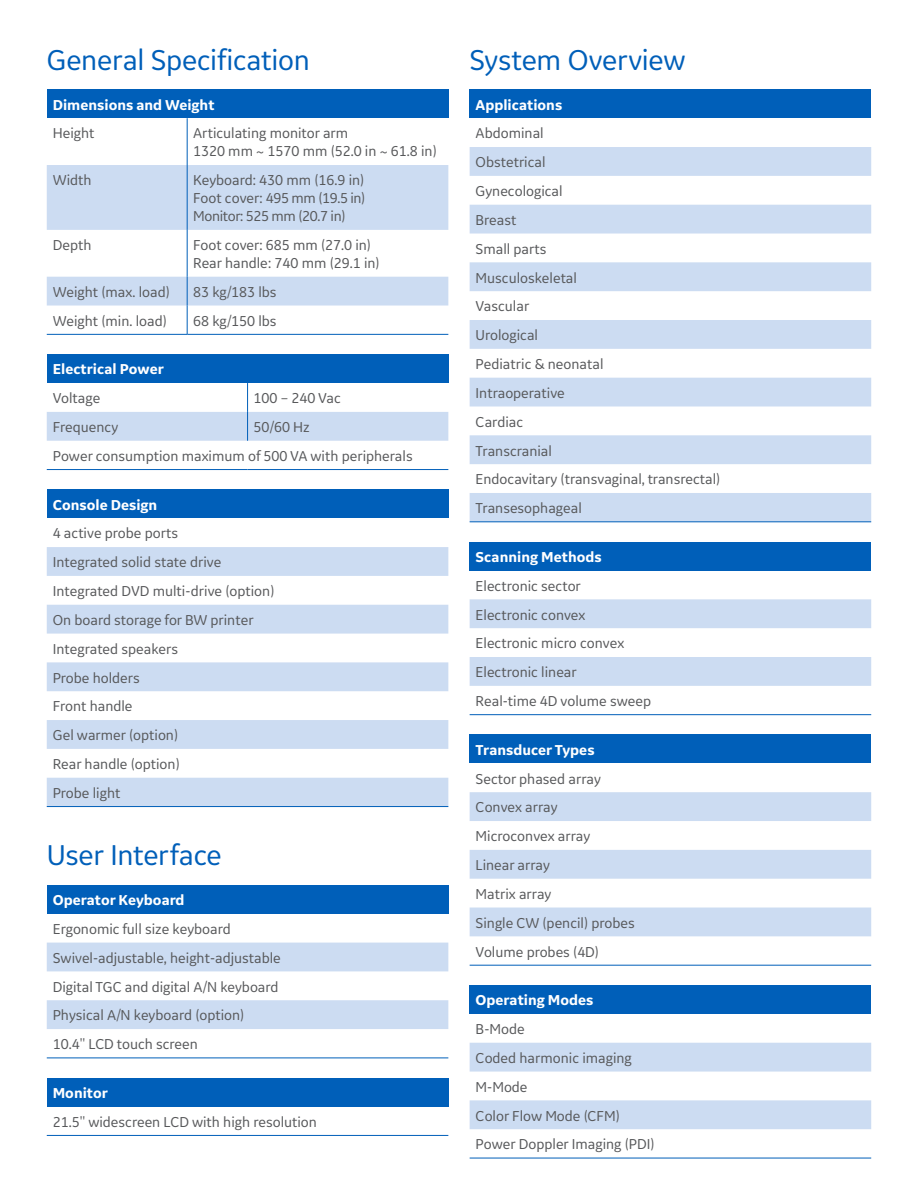
<style>
.page{position:relative;width:918px;height:1188px;background:#fff}
.page>*{position:absolute;margin:0;border:0;box-sizing:border-box;transform-origin:0 0}
.t1{font:30px "GE Inspira Sans";letter-spacing:-.01em;color:#005fb9}
.t2{font:15px/18px "GE Inspira Sans";color:#57585a}
.t3{font:700 15px "GE Inspira Sans";color:#fff}
</style>
<div class="page">
<div style="left:47px;top:89px;width:401px;height:29px;background:#005fb9"></div>
<svg style="left:47px;top:165px;width:401px;height:141px;fill:#ccdcf2"></svg>
<hr style="left:187px;top:118px;width:1px;height:47px;background:#005fb9">
<hr style="left:187px;top:165px;width:1px;height:65px;background:#005fb9">
<hr style="left:187px;top:230px;width:1px;height:47px;background:#005fb9">
<svg style="left:187px;top:277px;width:1px;height:57px"></svg>
<hr style="left:47px;top:334px;width:140px;height:1px;background:#005fb9">
<hr style="left:187px;top:334px;width:261px;height:1px;background:#005fb9">
<div style="left:47px;top:354px;width:401px;height:29px;background:#005fb9"></div>
<svg style="left:47px;top:383px;width:401px;height:58px"></svg>
<hr style="left:47px;top:469px;width:201px;height:1px;background:#005fb9">
<hr style="left:248px;top:469px;width:200px;height:1px;background:#005fb9">
<div style="left:47px;top:489px;width:401px;height:29px;background:#005fb9"></div>
<svg style="left:47px;top:547px;width:401px;height:259px;fill:#ccdcf2"></svg>
<hr style="left:47px;top:806px;width:401px;height:1px;background:#005fb9">
<div style="left:47px;top:885px;width:401px;height:29px;background:#005fb9"></div>
<svg style="left:47px;top:943px;width:401px;height:86px"></svg>
<hr style="left:47px;top:1058px;width:401px;height:1px;background:#005fb9">
<div style="left:47px;top:1078px;width:401px;height:29px;background:#005fb9"></div>
<hr style="left:47px;top:1135px;width:401px;height:1px;background:#005fb9">
<div style="left:470px;top:89px;width:401px;height:29px;background:#005fb9"></div>
<svg style="left:470px;top:147px;width:401px;height:374px;fill:#ccdcf2"></svg>
<hr style="left:470px;top:521px;width:401px;height:1px;background:#005fb9">
<div style="left:470px;top:542px;width:401px;height:29px;background:#005fb9"></div>
<svg style="left:470px;top:599px;width:401px;height:87px"></svg>
<hr style="left:470px;top:714px;width:401px;height:1px;background:#005fb9">
<div style="left:470px;top:735px;width:401px;height:28px;background:#005fb9"></div>
<svg style="left:470px;top:792px;width:401px;height:144px;fill:#ccdcf2"></svg>
<hr style="left:470px;top:965px;width:401px;height:1px;background:#005fb9">
<div style="left:470px;top:985px;width:401px;height:29px;background:#005fb9"></div>
<svg style="left:470px;top:1043px;width:401px;height:86px"></svg>
<hr style="left:470px;top:1158px;width:401px;height:1px;background:#005fb9">
<p class="t1" style="left:47px;top:41px;width:265px">General Specification</p>
<p class="t3" style="left:53px;top:95px;width:163px">Dimensions and Weight</p>
<p class="t2" style="left:53px;top:124px;width:43px">Height</p>
<p class="t2" style="left:193px;top:124px;width:245px">Articulating monitor arm<br>1320 mm ~ 1570 mm (52.0 in ~ 61.8 in)</p>
<p class="t2" style="left:53px;top:171px;width:40px">Width</p>
<p class="t2" style="left:193px;top:171px;width:174px;text-align:justify">Keyboard: 430 mm (16.9 in)<br>Foot cover: 495 mm (19.5 in)<br>Monitor: 525 mm (20.7 in)</p>
<p class="t2" style="left:53px;top:236px;width:40px">Depth</p>
<p class="t2" style="left:193px;top:236px;width:188px">Foot cover: 685 mm (27.0 in)<br>Rear handle: 740 mm (29.1 in)</p>
<p class="t2" style="left:53px;top:282px;width:119px">Weight (max. load)</p>
<p class="t2" style="left:193px;top:282px;width:85px">83 kg/183 lbs</p>
<p class="t2" style="left:53px;top:311px;width:116px">Weight (min. load)</p>
<p class="t2" style="left:193px;top:311px;width:85px">68 kg/150 lbs</p>
<p class="t3" style="left:53px;top:360px;width:112px">Electrical Power</p>
<p class="t2" style="left:53px;top:389px;width:49px">Voltage</p>
<p class="t2" style="left:254px;top:389px;width:89px">100 – 240 Vac</p>
<p class="t2" style="left:53px;top:418px;width:67px">Frequency</p>
<p class="t2" style="left:254px;top:418px;width:58px">50/60 Hz</p>
<p class="t2" style="left:53px;top:447px;width:361px">Power consumption maximum of 500 VA with peripherals</p>
<p class="t3" style="left:53px;top:495px;width:106px">Console Design</p>
<p class="t2" style="left:53px;top:524px;width:127px">4 active probe ports</p>
<p class="t2" style="left:53px;top:553px;width:170px">Integrated solid state drive</p>
<p class="t2" style="left:53px;top:582px;width:223px">Integrated DVD multi-drive (option)</p>
<p class="t2" style="left:53px;top:611px;width:202px">On board storage for BW printer</p>
<p class="t2" style="left:53px;top:639px;width:127px">Integrated speakers</p>
<p class="t2" style="left:53px;top:668px;width:89px">Probe holders</p>
<p class="t2" style="left:53px;top:697px;width:81px">Front handle</p>
<p class="t2" style="left:53px;top:726px;width:127px">Gel warmer (option)</p>
<p class="t2" style="left:53px;top:755px;width:129px">Rear handle (option)</p>
<p class="t2" style="left:53px;top:784px;width:69px">Probe light</p>
<p class="t1" style="left:47px;top:837px;width:177px">User Interface</p>
<p class="t3" style="left:53px;top:891px;width:133px">Operator Keyboard</p>
<p class="t2" style="left:53px;top:920px;width:180px">Ergonomic full size keyboard</p>
<p class="t2" style="left:53px;top:948px;width:230px">Swivel-adjustable, height-adjustable</p>
<p class="t2" style="left:53px;top:977px;width:227px">Digital TGC and digital A/N keyboard</p>
<p class="t2" style="left:53px;top:1006px;width:193px">Physical A/N keyboard (option)</p>
<p class="t2" style="left:53px;top:1035px;width:147px">10.4'' LCD touch screen</p>
<p class="t3" style="left:53px;top:1084px;width:57px">Monitor</p>
<p class="t2" style="left:53px;top:1112px;width:266px">21.5'' widescreen LCD with high resolution</p>
<p class="t1" style="left:470px;top:41px;width:217px">System Overview</p>
<p class="t3" style="left:476px;top:95px;width:88px">Applications</p>
<p class="t2" style="left:476px;top:124px;width:70px">Abdominal</p>
<p class="t2" style="left:476px;top:153px;width:72px">Obstetrical</p>
<p class="t2" style="left:476px;top:182px;width:89px">Gynecological</p>
<p class="t2" style="left:476px;top:210px;width:42px">Breast</p>
<p class="t2" style="left:476px;top:239px;width:72px">Small parts</p>
<p class="t2" style="left:476px;top:268px;width:103px">Musculoskeletal</p>
<p class="t2" style="left:476px;top:297px;width:55px">Vascular</p>
<p class="t2" style="left:476px;top:326px;width:64px">Urological</p>
<p class="t2" style="left:476px;top:355px;width:129px">Pediatric &amp; neonatal</p>
<p class="t2" style="left:476px;top:383px;width:91px">Intraoperative</p>
<p class="t2" style="left:476px;top:412px;width:49px">Cardiac</p>
<p class="t2" style="left:476px;top:441px;width:78px">Transcranial</p>
<p class="t2" style="left:476px;top:470px;width:246px">Endocavitary (transvaginal, transrectal)</p>
<p class="t2" style="left:476px;top:499px;width:108px">Transesophageal</p>
<p class="t3" style="left:476px;top:548px;width:128px">Scanning Methods</p>
<p class="t2" style="left:476px;top:576px;width:107px">Electronic sector</p>
<p class="t2" style="left:476px;top:605px;width:111px">Electronic convex</p>
<p class="t2" style="left:476px;top:634px;width:150px">Electronic micro convex</p>
<p class="t2" style="left:476px;top:663px;width:103px">Electronic linear</p>
<p class="t2" style="left:476px;top:692px;width:177px">Real-time 4D volume sweep</p>
<p class="t3" style="left:476px;top:740px;width:120px">Transducer Types</p>
<p class="t2" style="left:476px;top:769px;width:127px">Sector phased array</p>
<p class="t2" style="left:476px;top:798px;width:84px">Convex array</p>
<p class="t2" style="left:476px;top:827px;width:116px">Microconvex array</p>
<p class="t2" style="left:476px;top:856px;width:76px">Linear array</p>
<p class="t2" style="left:476px;top:884px;width:77px">Matrix array</p>
<p class="t2" style="left:476px;top:913px;width:161px">Single CW (pencil) probes</p>
<p class="t2" style="left:476px;top:942px;width:125px">Volume probes (4D)</p>
<p class="t3" style="left:476px;top:991px;width:119px">Operating Modes</p>
<p class="t2" style="left:476px;top:1020px;width:51px">B-Mode</p>
<p class="t2" style="left:476px;top:1049px;width:158px">Coded harmonic imaging</p>
<p class="t2" style="left:476px;top:1077px;width:53px">M-Mode</p>
<p class="t2" style="left:476px;top:1106px;width:146px">Color Flow Mode (CFM)</p>
<p class="t2" style="left:476px;top:1135px;width:180px">Power Doppler Imaging (PDI)</p>
</div>
